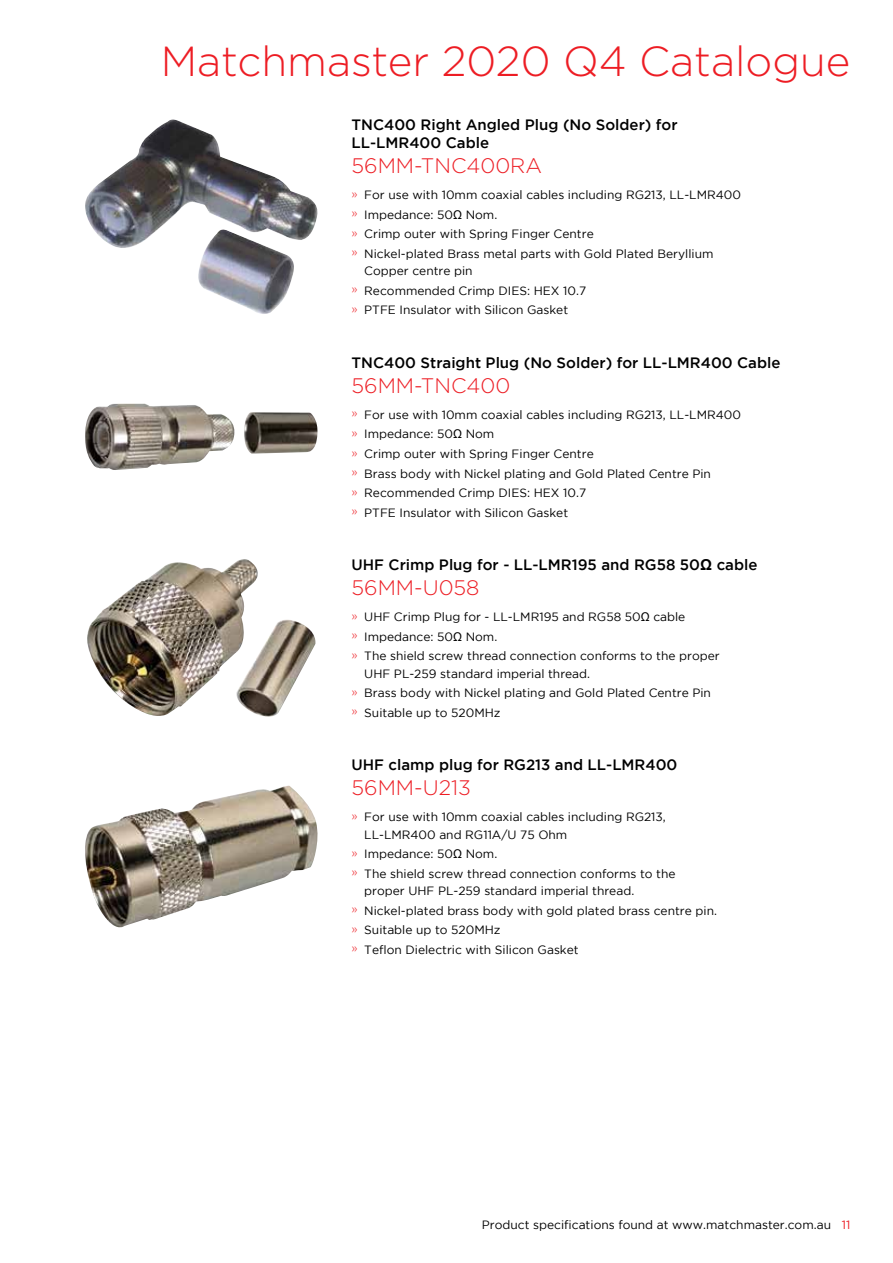
<style>
.page{position:relative;width:893px;height:1263px;background:#fff}
.page>*{position:absolute;margin:0;border:0;box-sizing:border-box;transform-origin:0 0}
.t1{font:300 42px "Gotham";color:#ed1d24}
.t2{font:300 21px "Gotham";color:#ed1d24}
.t3{font:500 15px/18px "Gotham";color:#000}
.t4{font:12px/19.5px "Gotham";color:#000}
.s1{font-weight:300;color:#ed1d24}
.s2{font-family:"Arial"}
.s3{font-family:"Arial";font-weight:700}
.s4{color:#ed1d24}
</style>
<div class="page">
<img style="left:87px;top:559px;width:229px;height:158px">
<img style="left:85px;top:785px;width:233px;height:143px">
<img style="left:85px;top:120px;width:233px;height:194px">
<img style="left:85px;top:403px;width:233px;height:67px">
<h1 class="t1" style="left:161px;top:35px;width:691px">Matchmaster 2020 Q4 Catalogue</h1>
<p class="t3" style="left:351px;top:116px;width:328px">TNC400 Right Angled Plug (No Solder) for<br>LL-LMR400 Cable</p>
<h2 class="t2" style="left:351px;top:153px;width:192px">56MM-TNC400RA</h2>
<p class="t4" style="left:351px;top:185px;width:391px"><span class="s1">»</span> For use with 10mm coaxial cables including RG213, LL-LMR400 <span class="s1">»</span> Impedance: 50<span class="s2">Ω</span> Nom.<br><span class="s1">»</span> Crimp outer with Spring Finger Centre<br><span class="s1">»</span> Nickel-plated Brass metal parts with Gold Plated Beryllium</p>
<p class="t4" style="left:351px;top:261px;width:236px;text-indent:13px">Copper centre pin<br><span class="s1">»</span> Recommended Crimp DIES: HEX 10.7 <span class="s1">»</span> PTFE Insulator with Silicon Gasket</p>
<p class="t3" style="left:351px;top:353px;width:430px">TNC400 Straight Plug (No Solder) for LL-LMR400 Cable</p>
<h2 class="t2" style="left:351px;top:372px;width:160px">56MM-TNC400</h2>
<p class="t4" style="left:351px;top:405px;width:391px"><span class="s1">»</span> For use with 10mm coaxial cables including RG213, LL-LMR400 <span class="s1">»</span> Impedance: 50<span class="s2">Ω</span> Nom<br><span class="s1">»</span> Crimp outer with Spring Finger Centre<br><span class="s1">»</span> Brass body with Nickel plating and Gold Plated Centre Pin<br><span class="s1">»</span> Recommended Crimp DIES: HEX 10.7<br><span class="s1">»</span> PTFE Insulator with Silicon Gasket</p>
<p class="t3" style="left:351px;top:555px;width:407px">UHF Crimp Plug for - LL-LMR195 and RG58 50<span class="s3">Ω</span> cable</p>
<h2 class="t2" style="left:351px;top:574px;width:130px">56MM-U058</h2>
<p class="t4" style="left:351px;top:607px;width:370px"><span class="s1">»</span> UHF Crimp Plug for - LL-LMR195 and RG58 50<span class="s2">Ω</span> cable<br><span class="s1">»</span> Impedance: 50<span class="s2">Ω</span> Nom.<br><span class="s1">»</span> The shield screw thread connection conforms to the proper</p>
<p class="t4" style="left:351px;top:663px;width:361px;text-indent:13px">UHF PL-259 standard imperial thread.<br><span class="s1">»</span> Brass body with Nickel plating and Gold Plated Centre Pin <span class="s1">»</span> Suitable up to 520MHz</p>
<p class="t3" style="left:351px;top:755px;width:327px">UHF clamp plug for RG213 and LL-LMR400</p>
<h2 class="t2" style="left:351px;top:775px;width:121px">56MM-U213</h2>
<p class="t4" style="left:364px;top:808px;width:303px;line-height:17.4px;text-indent:-13px"><span class="s1">»</span> For use with 10mm coaxial cables including RG213,<br>LL-LMR400 and RG11A/U 75 Ohm</p>
<p class="t4" style="left:351px;top:844px;width:326px"><span class="s1">»</span> Impedance: 50<span class="s2">Ω</span> Nom.<br><span class="s1">»</span> The shield screw thread connection conforms to the</p>
<p class="t4" style="left:351px;top:881px;width:367px;text-indent:13px">proper UHF PL-259 standard imperial thread.<br><span class="s1">»</span> Nickel-plated brass body with gold plated brass centre pin. <span class="s1">»</span> Suitable up to 520MHz<br><span class="s1">»</span> Teflon Dielectric with Silicon Gasket</p>
<p class="t4" style="left:482px;top:1215px;width:370px">Product specifications found at www.matchmaster.com.au <span class="s4">11</span></p>
</div>
